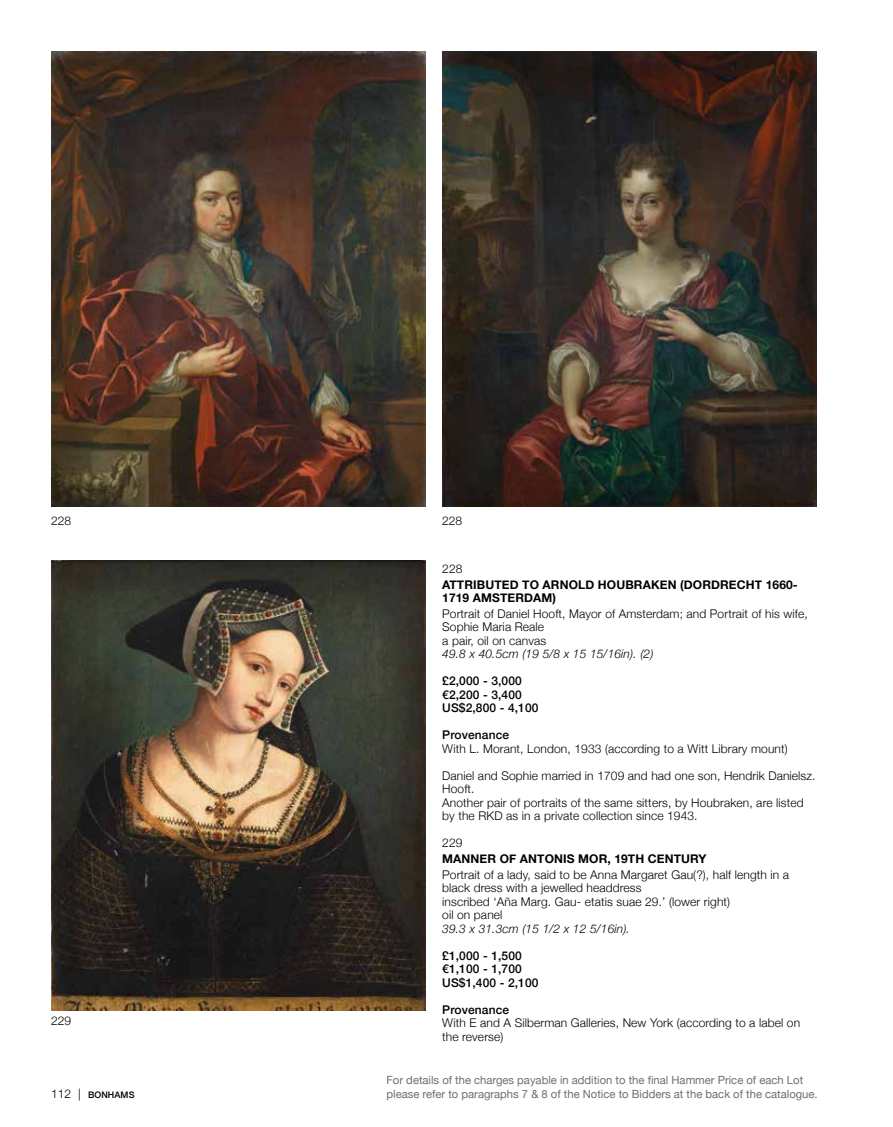
<style>
.page{position:relative;width:893px;height:1127px;background:#fff}
.page>*{position:absolute;margin:0;border:0;box-sizing:border-box;transform-origin:0 0}
.t1{font:300 12px/13.5px "Helvetica Neue";letter-spacing:.01em;color:#000}
.t2{font:500 12px/13.5px "Helvetica Neue";letter-spacing:.01em;color:#000}
.t3{font:700 12px/13.5px "Helvetica Neue";letter-spacing:.01em;color:#000}
.t4{font:italic 300 12px "Helvetica Neue";letter-spacing:.01em;color:#000}
.t5{font:11.25px/13.5px "Helvetica Neue";color:#6f6f6f}
.t6{font:500 9px "Helvetica Neue";letter-spacing:.01em;color:#000}
.s1{font-weight:300;font-size:12px}
</style>
<div class="page">
<img style="left:51px;top:560px;width:374px;height:450px">
<img style="left:442px;top:51px;width:374px;height:455px">
<img style="left:51px;top:51px;width:374px;height:455px">
<p class="t1" style="left:51px;top:513px;width:22px">228</p>
<p class="t1" style="left:51px;top:1013px;width:22px">229</p>
<p class="t6" style="left:51px;top:1088px;width:85px"><span class="s1">112 |</span> BONHAMS</p>
<p class="t1" style="left:442px;top:513px;width:22px">228</p>
<p class="t1" style="left:442px;top:561px;width:22px">228</p>
<p class="t3" style="left:442px;top:578px;width:357px">ATTRIBUTED TO ARNOLD HOUBRAKEN (DORDRECHT 1660-<br>1719 AMSTERDAM)</p>
<p class="t1" style="left:442px;top:606px;width:367px">Portrait of Daniel Hooft, Mayor of Amsterdam; and Portrait of his wife,<br>Sophie Maria Reale<br>a pair, oil on canvas</p>
<p class="t4" style="left:442px;top:644px;width:213px">49.8 x 40.5cm (19 5/8 x 15 15/16in). (2)</p>
<p class="t2" style="left:442px;top:673px;width:98px">£2,000 - 3,000 €2,200 - 3,400<br>US$2,800 - 4,100</p>
<p class="t2" style="left:442px;top:727px;width:68px">Provenance</p>
<p class="t1" style="left:442px;top:741px;width:347px">With L. Morant, London, 1933 (according to a Witt Library mount)</p>
<p class="t1" style="left:442px;top:768px;width:375px">Daniel and Sophie married in 1709 and had one son, Hendrik Danielsz.<br>Hooft.<br>Another pair of portraits of the same sitters, by Houbraken, are listed by the RKD as in a private collection since 1943.</p>
<p class="t1" style="left:442px;top:835px;width:22px">229</p>
<p class="t3" style="left:442px;top:852px;width:266px">MANNER OF ANTONIS MOR, 19TH CENTURY</p>
<p class="t1" style="left:442px;top:866px;width:348px">Portrait of a lady, said to be Anna Margaret Gau(?), half length in a black dress with a jewelled headdress<br>inscribed ‘Aña Marg. Gau- etatis suae 29.’ (lower right)<br>oil on panel</p>
<p class="t4" style="left:442px;top:919px;width:189px">39.3 x 31.3cm (15 1/2 x 12 5/16in).</p>
<p class="t2" style="left:442px;top:947px;width:98px">£1,000 - 1,500 €1,100 - 1,700<br>US$1,400 - 2,100</p>
<p class="t2" style="left:442px;top:1001px;width:68px">Provenance</p>
<p class="t1" style="left:442px;top:1015px;width:359px">With E and A Silberman Galleries, New York (according to a label on the reverse)</p>
<p class="t5" style="left:387px;top:1074px;width:433px">For details of the charges payable in addition to the final Hammer Price of each Lot please refer to paragraphs 7 &amp; 8 of the Notice to Bidders at the back of the catalogue.</p>
</div>
